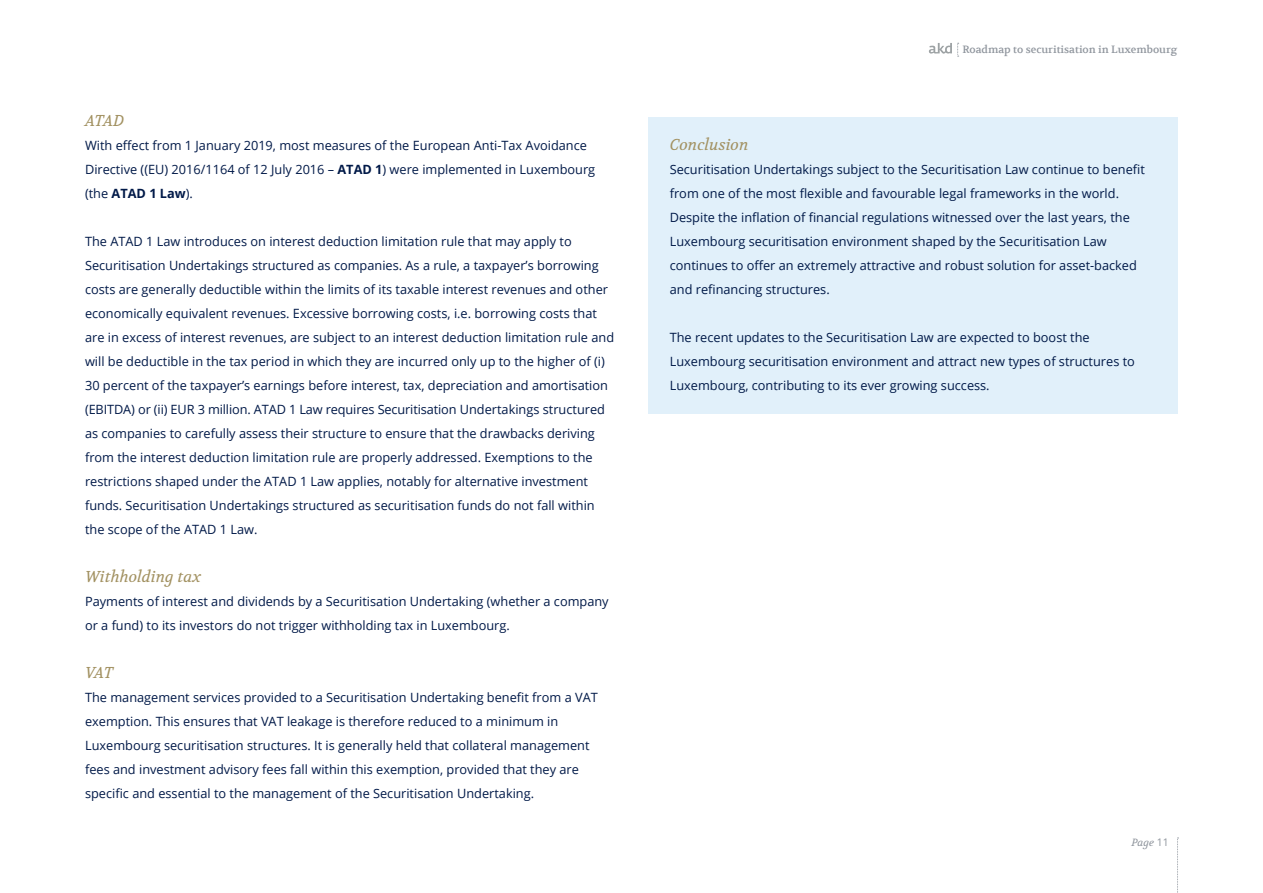
<style>
.page{position:relative;width:1263px;height:893px;background:#fff}
.page>*{position:absolute;margin:0;border:0;box-sizing:border-box;transform-origin:0 0}
.kopje_italic_dark_go{font:italic 15.75px "Volkhov";color:#a29161}
.body_dark_blue{font:italic 15.75px "Volkhov";color:#a29161}
.body_dark_blue-2{font:12.75px/24px "Open Sans";color:#001948}
.t1{font:10.5px "Volkhov";color:#8f959d}
.t2{font:italic 10.5px "Volkhov";color:#8f959d}
.s1{font-weight:700}
.s2{font-family:"Open Sans";font-style:normal}
</style>
<div class="page">
<svg style="left:1177px;top:838px;width:1px;height:55px"></svg>
<svg style="left:929px;top:43px;width:30px;height:14px"></svg>
<div style="left:648px;top:118px;width:530px;height:296px;background:#e1f0fa"></div>
<p class="body_dark_blue" style="left:85px;top:111px;width:41px">ATAD</p>
<p class="body_dark_blue-2" style="left:85px;top:133px;width:512px">With effect from 1 January 2019, most measures of the European Anti-Tax Avoidance<br>Directive ((EU) 2016/1164 of 12 July 2016 – <span class="s1">ATAD 1</span>) were implemented in Luxembourg (the <span class="s1">ATAD 1 Law</span>).</p>
<p class="body_dark_blue-2" style="left:85px;top:229px;width:531px">The ATAD 1 Law introduces on interest deduction limitation rule that may apply to Securitisation Undertakings structured as companies. As a rule, a taxpayer’s borrowing costs are generally deductible within the limits of its taxable interest revenues and other economically equivalent revenues. Excessive borrowing costs, i.e. borrowing costs that are in excess of interest revenues, are subject to an interest deduction limitation rule and will be deductible in the tax period in which they are incurred only up to the higher of (i)<br>30 percent of the taxpayer’s earnings before interest, tax, depreciation and amortisation (EBITDA) or (ii) EUR 3 million. ATAD 1 Law requires Securitisation Undertakings structured as companies to carefully assess their structure to ensure that the drawbacks deriving from the interest deduction limitation rule are properly addressed. Exemptions to the restrictions shaped under the ATAD 1 Law applies, notably for alternative investment funds. Securitisation Undertakings structured as securitisation funds do not fall within the scope of the ATAD 1 Law.</p>
<p class="kopje_italic_dark_go" style="left:85px;top:567px;width:117px">Withholding tax</p>
<p class="body_dark_blue-2" style="left:85px;top:589px;width:525px">Payments of interest and dividends by a Securitisation Undertaking (whether a company or a fund) to its investors do not trigger withholding tax in Luxembourg.</p>
<p class="kopje_italic_dark_go" style="left:85px;top:663px;width:30px">VAT</p>
<p class="body_dark_blue-2" style="left:85px;top:685px;width:514px">The management services provided to a Securitisation Undertaking benefit from a VAT exemption. This ensures that VAT leakage is therefore reduced to a minimum in Luxembourg securitisation structures. It is generally held that collateral management fees and investment advisory fees fall within this exemption, provided that they are specific and essential to the management of the Securitisation Undertaking.</p>
<p class="t1" style="left:962px;top:43px;width:216px">Roadmap to securitisation in Luxembourg</p>
<p class="kopje_italic_dark_go" style="left:670px;top:135px;width:80px">Conclusion</p>
<p class="body_dark_blue-2" style="left:670px;top:157px;width:477px">Securitisation Undertakings subject to the Securitisation Law continue to benefit from one of the most flexible and favourable legal frameworks in the world.<br>Despite the inflation of financial regulations witnessed over the last years, the Luxembourg securitisation environment shaped by the Securitisation Law continues to offer an extremely attractive and robust solution for asset-backed and refinancing structures.</p>
<p class="body_dark_blue-2" style="left:670px;top:325px;width:467px">The recent updates to the Securitisation Law are expected to boost the<br>Luxembourg securitisation environment and attract new types of structures to<br>Luxembourg, contributing to its ever growing success.</p>
<p class="t2" style="left:1131px;top:836px;width:39px">Page <span class="s2">11</span></p>
</div>
